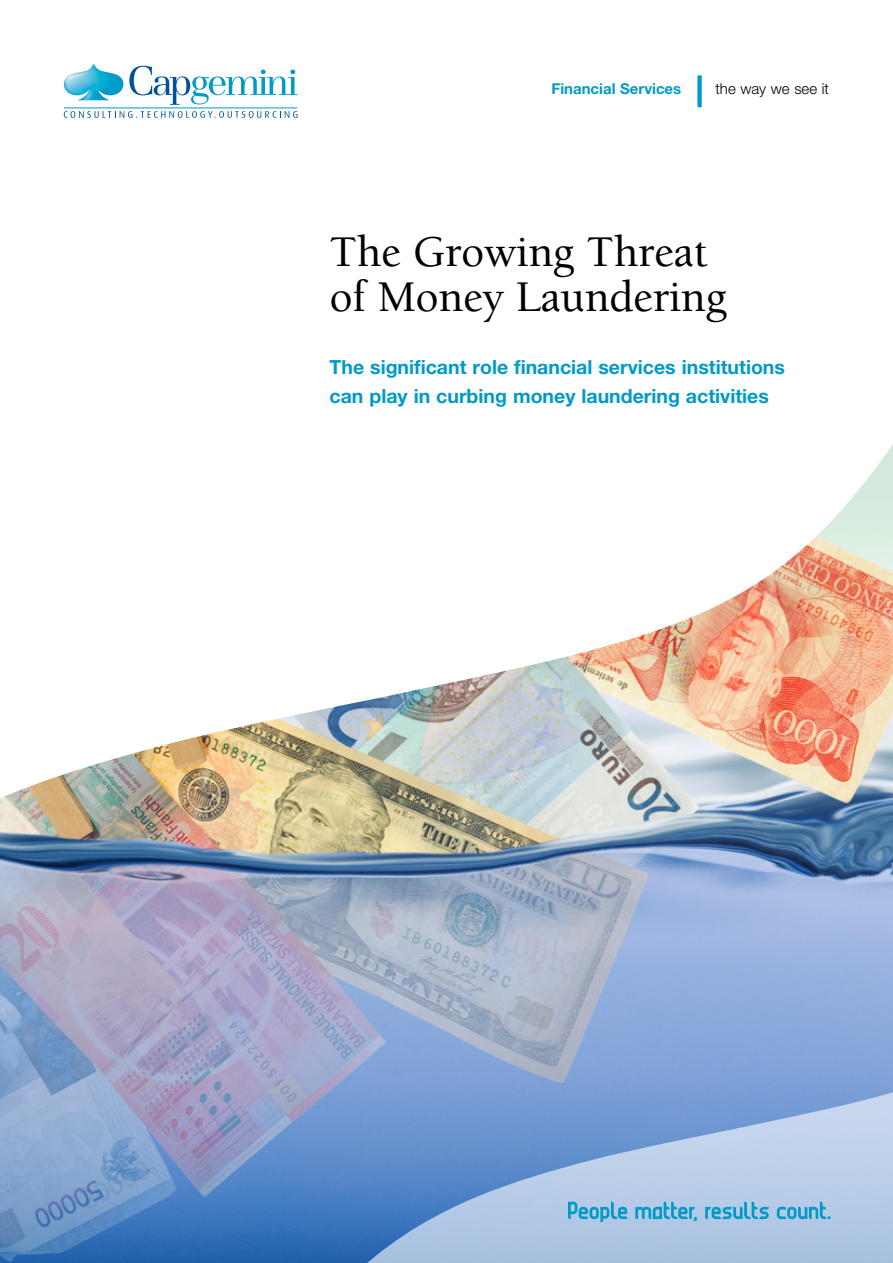
<style>
.page{position:relative;width:893px;height:1263px;background:#fff}
.page>*{position:absolute;margin:0;border:0;box-sizing:border-box;transform-origin:0 0}
.t1{font:500 45px/45px "Berkeley Std";letter-spacing:-.01em;color:#000}
.t2{font:700 19.5px/28.5px "Helvetica Neue LT Std";color:#009ac7}
.t3{font:700 15px "Helvetica Neue LT Std";color:#009ac7}
.t4{font:300 15px "Helvetica Neue LT Std";color:#000}
</style>
<div class="page">
<img style="left:79px;top:96px;width:30px;height:4px">
<img style="left:64px;top:64px;width:59px;height:32px">
<svg style="left:129px;top:66px;width:168px;height:39px"></svg>
<svg style="left:64px;top:111px;width:234px;height:7px"></svg>
<hr style="left:64px;top:107px;width:233px;height:1px;background:#009ac7">
<div style="left:697px;top:75px;width:5px;height:32px;background:#009ac7"></div>
<img style="left:0;top:444px;width:893px;height:819px">
<svg style="left:353px;top:1088px;width:540px;height:175px;background:#92b1db"></svg>
<svg style="left:568px;top:1202px;width:59px;height:20px"></svg>
<svg style="left:635px;top:1202px;width:62px;height:19px"></svg>
<svg style="left:777px;top:1202px;width:53px;height:17px"></svg>
<svg style="left:705px;top:1202px;width:64px;height:17px"></svg>
<p class="t3" style="left:551px;top:79px;width:131px">Financial Services</p>
<p class="t4" style="left:715px;top:80px;width:115px">the way we see it</p>
<h1 class="t1" style="left:330px;top:230px;width:399px">The Growing Threat of Money Laundering</h1>
<p class="t2" style="left:330px;top:353px;width:457px">The significant role financial services institutions can play in curbing money laundering activities</p>
</div>
